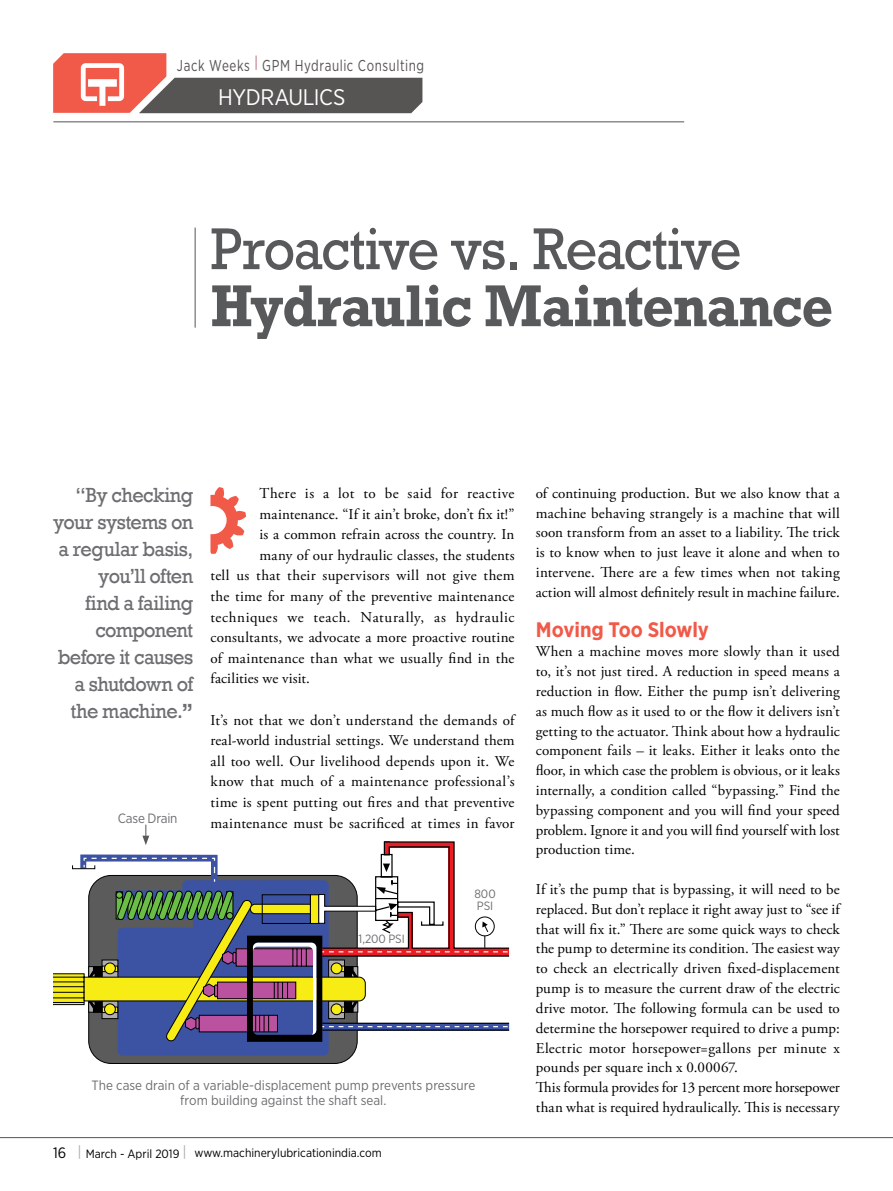
<style>
.page{position:relative;width:893px;height:1191px;background:#fff}
.page>*{position:absolute;margin:0;border:0;box-sizing:border-box;transform-origin:0 0}
.t1{font:60px "Rockwell";letter-spacing:-.03em;color:#58595b;scale:.93 1}
.t2{font:700 60px "Rockwell";letter-spacing:-.025em;color:#58595b;scale:.93 1}
.t3{font:22.5px "Gotham Narrow";letter-spacing:-.015em;color:#fff}
.t4{font:21px/27px "Rockwell";letter-spacing:-.03em;color:#6d6e71;text-align:right;scale:.95 1}
.t5{font:700 21px "Gotham Narrow";color:#f15a49}
.t6{font:15.75px "Gotham Narrow";letter-spacing:.04em;color:#575454;scale:.85 1}
.t7{font:15px/19.8px "Adobe Garamond Pro";letter-spacing:.01em;color:#000;text-align:justify}
.t8{font:15px "Adobe Garamond Pro";letter-spacing:.04em;color:#000}
.t9{font:15px "Adobe Garamond Pro";letter-spacing:.03em;color:#000}
.t10{font:13.5px/15.8px "Gotham Narrow";color:#6d6e71;text-align:center}
.t11{font:13.5px "Gotham Narrow";letter-spacing:-.02em;color:#6d6e71}
.t12{font:12px "Gotham Narrow";color:#000}
.t13{font:12px/12px "Gotham Narrow";letter-spacing:-.005em;color:#6d6e71}
.s1{font-weight:700}
.s2{font-size:15px}
.s3{font-size:15px;color:#a7a9ac}
</style>
<div class="page">
<hr style="left:0;top:1137px;width:893px;height:1px;background:#575454">
<hr style="left:195px;top:227px;width:1px;height:101px;background:#575454">
<hr style="left:53px;top:121px;width:631px;height:1px;background:#575454">
<svg style="left:53px;top:53px;width:369px;height:60px"></svg>
<svg style="left:210px;top:487px;width:36px;height:67px"></svg>
<div style="left:89px;top:875px;width:268px;height:188px;background:#5b5b5b;border-radius:23px"></div>
<svg style="left:88px;top:1041px;width:270px;height:14px;fill:#3c53a4"></svg>
<svg style="left:53px;top:824px;width:457px;height:217px"></svg>
<p class="t6" style="left:177px;top:55px;width:292px">Jack Weeks <sup>|</sup> GPM Hydraulic Consulting</p>
<h2 class="t3" style="left:218px;top:83px;width:129px">HYDRAULICS</h2>
<h1 class="t1" style="left:210px;top:214px;width:573px">Proactive vs. Reactive</h1>
<h1 class="t2" style="left:210px;top:270px;width:671px">Hydraulic Maintenance</h1>
<h3 class="t4" style="left:53px;top:481px;width:149px">“By checking your systems on a regular basis, you’ll often<br>find a failing component before it causes a shutdown of the machine.<span class="s1">”</span></h3>
<p class="t11" style="left:118px;top:810px;width:61px">Case Drain</p>
<p class="t9" style="left:260px;top:484px;width:256px">There is a lot to be said for reactive</p>
<p class="t7" style="left:260px;top:504px;width:256px">maintenance. “If it ain’t broke, don’t fix it!”</p>
<p class="t7" style="left:260px;top:525px;width:256px">is a common refrain across the country. In</p>
<p class="t7" style="left:260px;top:545px;width:256px">many of our hydraulic classes, the students</p>
<p class="t7" style="left:210px;top:566px;width:306px">tell us that their supervisors will not give them</p>
<p class="t7" style="left:210px;top:587px;width:306px">the time for many of the preventive maintenance</p>
<p class="t8" style="left:210px;top:608px;width:306px">techniques we teach. Naturally, as hydraulic</p>
<p class="t7" style="left:210px;top:628px;width:306px">consultants, we advocate a more proactive routine</p>
<p class="t7" style="left:210px;top:648px;width:306px">of maintenance than what we usually find in the</p>
<p class="t7" style="left:210px;top:669px;width:101px">facilities we visit.</p>
<p class="t7" style="left:210px;top:710px;width:306px;line-height:20.5px">It’s not that we don’t understand the demands of real-world industrial settings. We understand them all too well. Our livelihood depends upon it. We know that much of a maintenance professional’s time is spent putting out fires and that preventive maintenance must be sacrificed at times in favor</p>
<p class="t13" style="left:359px;top:933px;width:48px">1,200 PSI</p>
<p class="t13" style="left:474px;top:888px;width:23px">800<br>PSI</p>
<p class="t10" style="left:91px;top:1076px;width:385px">The case drain of a variable-displacement pump prevents pressure from building against the shaft seal.</p>
<p class="t12" style="left:53px;top:1145px;width:330px"><span class="s2">16</span> <span class="s3">|</span> March - April 2019 <span class="s3">|</span> www.machinerylubricationindia.com</p>
<p class="t7" style="left:536px;top:484px;width:306px">of continuing production. But we also know that a machine behaving strangely is a machine that will soon transform from an asset to a liability. The trick is to know when to just leave it alone and when to intervene. There are a few times when not taking action will almost definitely result in machine failure.</p>
<h3 class="t5" style="left:536px;top:615px;width:175px">Moving Too Slowly</h3>
<p class="t7" style="left:536px;top:642px;width:306px">When a machine moves more slowly than it used to, it’s not just tired. A reduction in speed means a reduction in flow. Either the pump isn’t delivering as much flow as it used to or the flow it delivers isn’t getting to the actuator. Think about how a hydraulic component fails – it leaks. Either it leaks onto the floor, in which case the problem is obvious, or it leaks internally, a condition called “bypassing.” Find the bypassing component and you will find your speed problem. Ignore it and you will find yourself with lost production time.</p>
<p class="t7" style="left:536px;top:880px;width:306px;text-align:left">If it’s the pump that is bypassing, it will need to be replaced. But don’t replace it right away just to “see if that will fix it.” There are some quick ways to check the pump to determine its condition. The easiest way to check an electrically driven fixed-displacement pump is to measure the current draw of the electric drive motor. The following formula can be used to determine the horsepower required to drive a pump:<br>Electric motor horsepower=gallons per minute x pounds per square inch x 0.00067.<br>This formula provides for 13 percent more horsepower than what is required hydraulically. This is necessary</p>
</div>
